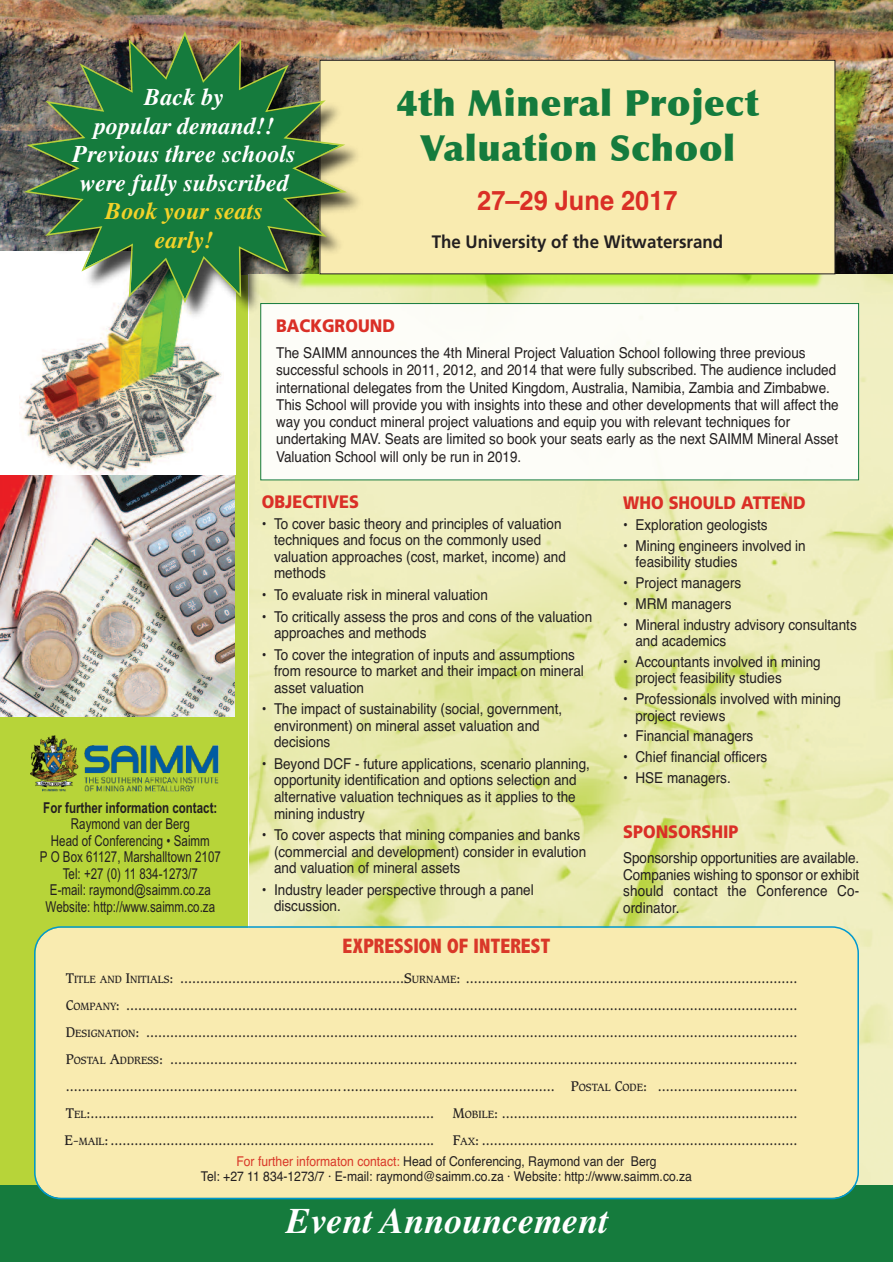
<style>
.page{position:relative;width:893px;height:1263px;background:#fff}
.page>*{position:absolute;margin:0;border:0;box-sizing:border-box;transform-origin:0 0}
.t1{font:900 36px/45px "Optima";letter-spacing:.02em;color:#157b3d;text-align:center}
.t2{font:italic 700 36px "Times";color:#fff}
.t3{font:700 27px "Helvetica";color:#da2f26;scale:.94 1}
.t4{font:italic 700 24px/28.5px "Times";color:#fff;text-align:center}
.t5{font:italic 700 24px/28.5px "Times";color:#f2d229;text-align:center}
.t6{font:800 condensed 21px "Abadi";color:#d93829}
.t7{font:900 18px "Frutiger LT Std";color:#da2f26;scale:.9 1}
.t8{font:700 18px "Frutiger LT Std";color:#231f20;scale:.94 1}
.t9{font:15px/16.5px "Helvetica";color:#231f20;scale:.9 1}
.t10{font:15px/16.5px "Arial Narrow";color:#231f20;text-align:center;scale:.94 1}
.t11{font:700 15px "Arial Narrow";color:#231f20;scale:.94 1}
.t12{font:13.5px/27px "Caxton";color:#231f20;text-align:justify}
.t13{font:13.5px/15.9px "Helvetica";color:#231f20;text-align:center;scale:.9 1}
.s1{font-size:10.2px}
.s2{color:#d93829}
</style>
<div class="page">
<img style="left:0;top:0;width:893px;height:274px">
<img style="left:249px;top:274px;width:644px;height:911px">
<div style="left:0;top:275px;width:248px;height:910px;background:#b7d439"></div>
<img style="left:30px;top:735px;width:189px;height:57px">
<div style="left:0;top:1185px;width:893px;height:77px;background:#157b3d"></div>
<div style="left:261px;top:304px;width:597px;height:175px;background:#fdfdf8"></div>
<div style="left:260px;top:303px;width:599px;height:177px;border:1px solid #157b3d"></div>
<div style="left:0;top:251px;width:236px;height:224px;background:#fff"></div>
<img style="left:20px;top:327px;width:202px;height:148px">
<img style="left:0;top:475px;width:235px;height:241px">
<img style="left:370px;top:61px;width:511px;height:231px">
<div style="left:320px;top:60px;width:515px;height:214px;background:#f9ebb0"></div>
<div style="left:320px;top:60px;width:515px;height:214px;border:1px solid #231f20"></div>
<img style="left:21px;top:29px;width:349px;height:298px">
<img style="left:24px;top:31px;width:323px;height:272px">
<div style="left:34px;top:926px;width:825px;height:273px;background:#f9ebb0"></div>
<h3 class="t4" style="left:72px;top:83px;width:224px">Back by<br>popular demand!!<br>Previous three schools were fully subscribed</h3>
<h3 class="t5" style="left:105px;top:197px;width:159px">Book your seats early!</h3>
<h1 class="t1" style="left:396px;top:81px;width:364px">4th Mineral Project<br>Valuation School</h1>
<h2 class="t3" style="left:477px;top:185px;width:215px">27–29 June 2017</h2>
<p class="t8" style="left:432px;top:235px;width:312px">The University of the Witwatersrand</p>
<p class="t7" style="left:276px;top:319px;width:134px">BACKGROUND</p>
<p class="t9" style="left:276px;top:344px;width:627px;line-height:17.2px">The SAIMM announces the 4th Mineral Project Valuation School following three previous successful schools in 2011, 2012, and 2014 that were fully subscribed. The audience included international delegates from the United Kingdom, Australia, Namibia, Zambia and Zimbabwe.<br>This School will provide you with insights into these and other developments that will affect the way you conduct mineral project valuations and equip you with relevant techniques for undertaking MAV. Seats are limited so book your seats early as the next SAIMM Mineral Asset Valuation School will only be run in 2019.</p>
<p class="t7" style="left:262px;top:495px;width:110px">OBJECTIVES</p>
<p class="t9" style="left:274px;top:515px;width:326px;text-indent:-12px">• To cover basic theory and principles of valuation techniques and focus on the commonly used valuation approaches (cost, market, income) and methods</p>
<p class="t9" style="left:262px;top:587px;width:253px">• To evaluate risk in mineral valuation</p>
<p class="t9" style="left:274px;top:608px;width:355px;text-indent:-12px">• To critically assess the pros and cons of the valuation approaches and methods</p>
<p class="t9" style="left:274px;top:646px;width:346px;text-indent:-12px">• To cover the integration of inputs and assumptions from resource to market and their impact on mineral asset valuation</p>
<p class="t9" style="left:274px;top:701px;width:322px;text-indent:-12px">• The impact of sustainability (social, government, environment) on mineral asset valuation and decisions</p>
<p class="t9" style="left:274px;top:755px;width:353px;text-indent:-12px">• Beyond DCF - future applications, scenario planning, opportunity identification and options selection and alternative valuation techniques as it applies to the mining industry</p>
<p class="t9" style="left:274px;top:827px;width:348px;text-indent:-12px">• To cover aspects that mining companies and banks (commercial and development) consider in evalution and valuation of mineral assets</p>
<p class="t9" style="left:274px;top:881px;width:290px;text-indent:-12px">• Industry leader perspective through a panel discussion.</p>
<p class="t7" style="left:623px;top:496px;width:204px">WHO SHOULD ATTEND</p>
<p class="t9" style="left:623px;top:517px;width:162px">• Exploration geologists</p>
<p class="t9" style="left:635px;top:537px;width:191px;text-indent:-12px">• Mining engineers involved in feasibility studies</p>
<p class="t9" style="left:623px;top:575px;width:133px">• Project managers</p>
<p class="t9" style="left:623px;top:595px;width:122px">• MRM managers</p>
<p class="t9" style="left:635px;top:616px;width:247px;text-indent:-12px">• Mineral industry advisory consultants and academics</p>
<p class="t9" style="left:635px;top:653px;width:207px;text-indent:-12px">• Accountants involved in mining project feasibility studies</p>
<p class="t9" style="left:635px;top:691px;width:230px;text-indent:-12px">• Professionals involved with mining project reviews</p>
<p class="t9" style="left:623px;top:728px;width:146px">• Financial managers</p>
<p class="t9" style="left:623px;top:749px;width:162px">• Chief financial officers</p>
<p class="t9" style="left:623px;top:769px;width:121px">• HSE managers.</p>
<p class="t11" style="left:43px;top:799px;width:187px">For further information contact:</p>
<p class="t10" style="left:40px;top:816px;width:194px">Raymond van der Berg<br>Head of Conferencing • Saimm<br>P O Box 61127, Marshalltown 2107<br>Tel: +27 (0) 11 834-1273/7<br>E-mail: raymond@saimm.co.za<br>Website: http://www.saimm.co.za</p>
<p class="t7" style="left:623px;top:825px;width:130px">SPONSORSHIP</p>
<p class="t9" style="left:623px;top:850px;width:264px;text-align:justify">Sponsorship opportunities are available.<br>Companies wishing to sponsor or exhibit should contact the Conference Co&shy;ordinator.</p>
<h3 class="t6" style="left:343px;top:934px;width:209px">EXPRESSION OF INTEREST</h3>
<p class="t12" style="left:66px;top:966px;width:733px">T<span class="s1">ITLE AND</span> I<span class="s1">NITIALS</span>: ........................................................S<span class="s1">URNAME</span>: ...................................................................................<br>C<span class="s1">OMPANY</span>: ........................................................................................................................................................................<br>D<span class="s1">ESIGNATION</span>: ...................................................................................................................................................................<br>P<span class="s1">OSTAL</span> A<span class="s1">DDRESS</span>: ............................................................................................................................................................. .......................................................................................................................... P<span class="s1">OSTAL</span> C<span class="s1">ODE</span>: ...................................<br>T<span class="s1">EL</span>:......................................................................................</p>
<p class="t12" style="left:453px;top:1101px;width:346px">M<span class="s1">OBILE</span>: ..........................................................................</p>
<p class="t12" style="left:64px;top:1128px;width:371px">E-<span class="s1">MAIL</span>:.................................................................................</p>
<p class="t12" style="left:453px;top:1128px;width:346px">F<span class="s1">AX</span>: ...............................................................................</p>
<p class="t13" style="left:201px;top:1153px;width:547px"><span class="s2">For further informaton contact:</span> Head of Conferencing, Raymond van der Berg<br>Tel: +27 11 834-1273/7 · E-mail: raymond@saimm.co.za · Website: http://www.saimm.co.za</p>
<h1 class="t2" style="left:286px;top:1199px;width:323px">Event Announcement</h1>
</div>
